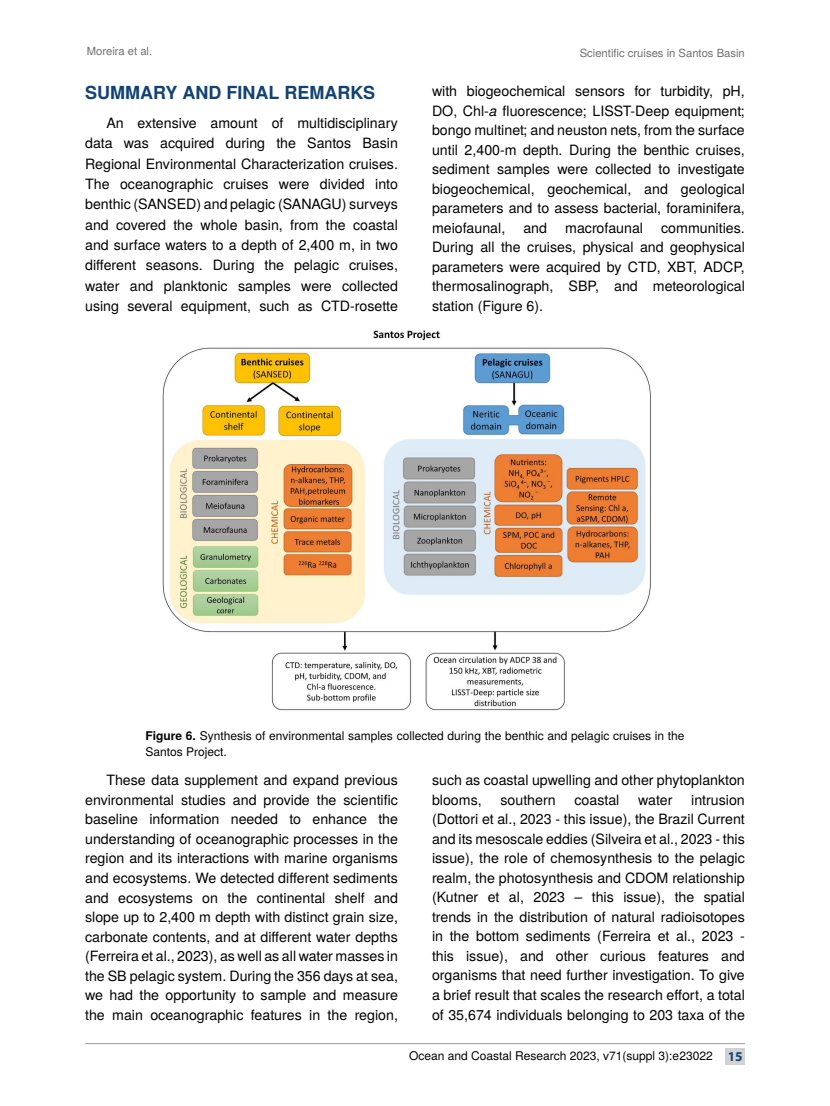
<style>
.page{position:relative;width:830px;height:1106px;background:#fff}
.page>*{position:absolute;margin:0;border:0;box-sizing:border-box;transform-origin:0 0}
.t1{font:700 18px "Te X Gyre Heros";color:#134272}
.t2{font:14.25px/19.5px "Te X Gyre Heros";color:#000;text-align:justify}
.t3{font:12px/16.5px "Te X Gyre Heros";color:#000}
.t4{font:11.25px "Te X Gyre Heros";color:#6d6e71}
.s1{font-style:italic}
.s2{font-weight:700}
.s3{font-family:"Myriad Pro";font-weight:700;font-size:13.5px;color:#134272}
</style>
<div class="page">
<hr style="left:85px;top:1043px;width:659px;height:1px;background:#9a9a9b">
<div style="left:725px;top:1048px;width:19px;height:16px;background:#d2d2d2"></div>
<img style="left:162px;top:330px;width:489px;height:381px">
<p class="t4" style="left:87px;top:42px;width:67px">Moreira et al.</p>
<p class="t1" style="left:85px;top:79px;width:291px">SUMMARY AND FINAL REMARKS</p>
<p class="t2" style="left:85px;top:112px;width:314px;line-height:20.2px;text-indent:21px">An extensive amount of multidisciplinary data was acquired during the Santos Basin Regional Environmental Characterization cruises.<br>The oceanographic cruises were divided into benthic (SANSED) and pelagic (SANAGU) surveys and covered the whole basin, from the coastal and surface waters to a depth of 2,400 m, in two different seasons. During the pelagic cruises, water and planktonic samples were collected using several equipment, such as CTD-rosette</p>
<p class="t4" style="left:579px;top:44px;width:166px">Scientific cruises in Santos Basin</p>
<p class="t2" style="left:432px;top:80px;width:314px">with biogeochemical sensors for turbidity, pH, DO, Chl-<span class="s1">a</span> fluorescence; LISST-Deep equipment; bongo multinet; and neuston nets, from the surface until 2,400-m depth. During the benthic cruises, sediment samples were collected to investigate biogeochemical, geochemical, and geological parameters and to assess bacterial, foraminifera, meiofaunal,</p>
<p class="t2" style="left:523px;top:217px;width:25px">and</p>
<p class="t2" style="left:565px;top:217px;width:79px">macrofaunal</p>
<p class="t2" style="left:432px;top:217px;width:314px;text-indent:229px">communities.<br>During all the cruises, physical and geophysical parameters were acquired by CTD, XBT, ADCP, thermosalinograph, SBP, and meteorological station (Figure 6).</p>
<p class="t3" style="left:145px;top:726px;width:540px"><span class="s2">Figure 6.</span> Synthesis of environmental samples collected during the benthic and pelagic cruises in the<br>Santos Project.</p>
<p class="t2" style="left:85px;top:769px;width:314px;text-indent:21px">These data supplement and expand previous environmental studies and provide the scientific baseline information needed to enhance the understanding of oceanographic processes in the region and its interactions with marine organisms and ecosystems. We detected different sediments and ecosystems on the continental shelf and slope up to 2,400 m depth with distinct grain size, carbonate contents, and at different water depths (Ferreira et al., 2023), as well as all water masses in the SB pelagic system. During the 356 days at sea, we had the opportunity to sample and measure the main oceanographic features in the region,</p>
<p class="t2" style="left:432px;top:769px;width:314px">such as coastal upwelling and other phytoplankton blooms,</p>
<p class="t2" style="left:500px;top:789px;width:57px">southern</p>
<p class="t2" style="left:574px;top:789px;width:46px">coastal</p>
<p class="t2" style="left:637px;top:789px;width:36px">water</p>
<p class="t2" style="left:432px;top:789px;width:314px;text-indent:259px">intrusion (Dottori et al., 2023 - this issue), the Brazil Current and its mesoscale eddies (Silveira et al., 2023 - this issue), the role of chemosynthesis to the pelagic realm, the photosynthesis and CDOM relationship (Kutner et al, 2023 – this issue), the spatial trends in the distribution of natural radioisotopes in the bottom sediments (Ferreira et al., 2023 - this issue), and other curious features and organisms that need further investigation. To give a brief result that scales the research effort, a total of 35,674 individuals belonging to 203 taxa of the</p>
<p class="t3" style="left:409px;top:1046px;width:335px">Ocean and Coastal Research 2023, v71(suppl 3):e23022 <span class="s3">15</span></p>
</div>
